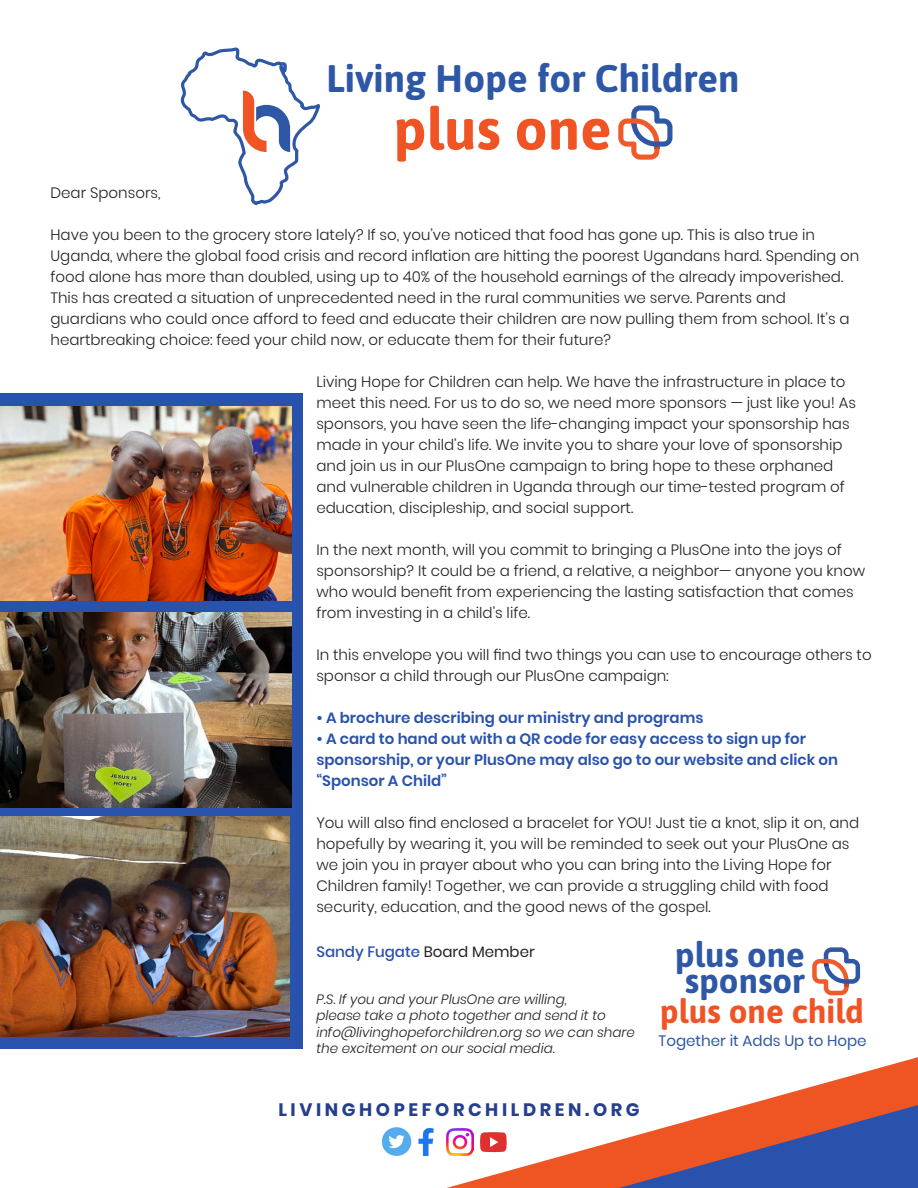
<style>
.page{position:relative;width:918px;height:1188px;background:#fff}
.page>*{position:absolute;margin:0;border:0;box-sizing:border-box;transform-origin:0 0}
.t1{font:700 58.35px "Asap";color:#f05424}
.t2{font:700 38.4px "Asap";color:#2e57a6}
.t3{font:700 34.65px/26px "Asap";color:#2e57a6}
.t4{font:700 33.15px "Asap";color:#f05424}
.t5{font:700 18px "Poppins";letter-spacing:.2em;color:#253f8e}
.t6{font:300 15px/21px "Poppins";color:#231f20}
.t7{font:600 15px/21px "Poppins";color:#2952ac}
.t8{font:500 15px "Poppins";color:#2952ac}
.t9{font:15px "Poppins";color:#2e57a6}
.t10{font:italic 300 13.5px/16.2px "Poppins";color:#231f20}
.s1{font-weight:400;color:#231f20}
</style>
<div class="page">
<div style="left:0;top:393px;width:303px;height:655px;background:#2952ac"></div>
<svg style="left:446px;top:1057px;width:472px;height:131px"></svg>
<svg style="left:619px;top:1105px;width:299px;height:83px"></svg>
<img style="left:0;top:613px;width:291px;height:195px">
<img style="left:0;top:406px;width:291px;height:195px">
<img style="left:0;top:816px;width:290px;height:221px">
<svg style="left:180px;top:47px;width:140px;height:159px"></svg>
<svg style="left:618px;top:105px;width:54px;height:55px"></svg>
<svg style="left:812px;top:947px;width:48px;height:48px"></svg>
<img style="left:382px;top:1127px;width:52px;height:28px">
<img style="left:447px;top:1129px;width:26px;height:26px">
<svg style="left:480px;top:1132px;width:27px;height:20px"></svg>
<h2 class="t2" style="left:326px;top:51px;width:415px">Living Hope for Children</h2>
<h1 class="t1" style="left:393px;top:88px;width:220px">plus one</h1>
<p class="t6" style="left:51px;top:183px;width:112px">Dear Sponsors,</p>
<p class="t6" style="left:51px;top:225px;width:810px">Have you been to the grocery store lately? If so, you’ve noticed that food has gone up. This is also true in Uganda, where the global food crisis and record inflation are hitting the poorest Ugandans hard. Spending on food alone has more than doubled, using up to 40% of the household earnings of the already impoverished.<br>This has created a situation of unprecedented need in the rural communities we serve. Parents and guardians who could once afford to feed and educate their children are now pulling them from school. It’s a heartbreaking choice: feed your child now, or educate them for their future?</p>
<p class="t6" style="left:316px;top:372px;width:541px">Living Hope for Children can help. We have the infrastructure in place to meet this need. For us to do so, we need more sponsors — just like you! As sponsors, you have seen the life-changing impact your sponsorship has made in your child’s life. We invite you to share your love of sponsorship and join us in our PlusOne campaign to bring hope to these orphaned and vulnerable children in Uganda through our time-tested program of education, discipleship, and social support.</p>
<p class="t6" style="left:316px;top:540px;width:550px">In the next month, will you commit to bringing a PlusOne into the joys of sponsorship? It could be a friend, a relative, a neighbor— anyone you know who would benefit from experiencing the lasting satisfaction that comes from investing in a child’s life.</p>
<p class="t6" style="left:316px;top:645px;width:557px">In this envelope you will find two things you can use to encourage others to sponsor a child through our PlusOne campaign:</p>
<p class="t7" style="left:316px;top:708px;width:389px">• A brochure describing our ministry and programs</p>
<p class="t7" style="left:316px;top:729px;width:523px">• A card to hand out with a QR code for easy access to sign up for sponsorship, or your PlusOne may also go to our website and click on “Sponsor A Child”</p>
<p class="t6" style="left:316px;top:813px;width:544px">You will also find enclosed a bracelet for YOU! Just tie a knot, slip it on, and hopefully by wearing it, you will be reminded to seek out your PlusOne as we join you in prayer about who you can bring into the Living Hope for Children family! Together, we can provide a struggling child with food security, education, and the good news of the gospel.</p>
<p class="t8" style="left:316px;top:943px;width:220px">Sandy Fugate <span class="s1">Board Member</span></p>
<h3 class="t3" style="left:675px;top:940px;width:131px">plus one sponsor</h3>
<h3 class="t4" style="left:660px;top:988px;width:206px">plus one child</h3>
<p class="t10" style="left:316px;top:991px;width:320px">P.S. If you and your PlusOne are willing,<br>please take a photo together and send it to info@livinghopeforchildren.org so we can share the excitement on our social media.</p>
<p class="t9" style="left:659px;top:1032px;width:210px">Together it Adds Up to Hope</p>
<p class="t5" style="left:278px;top:1100px;width:363px">LIVINGHOPEFORCHILDREN.ORG</p>
</div>
